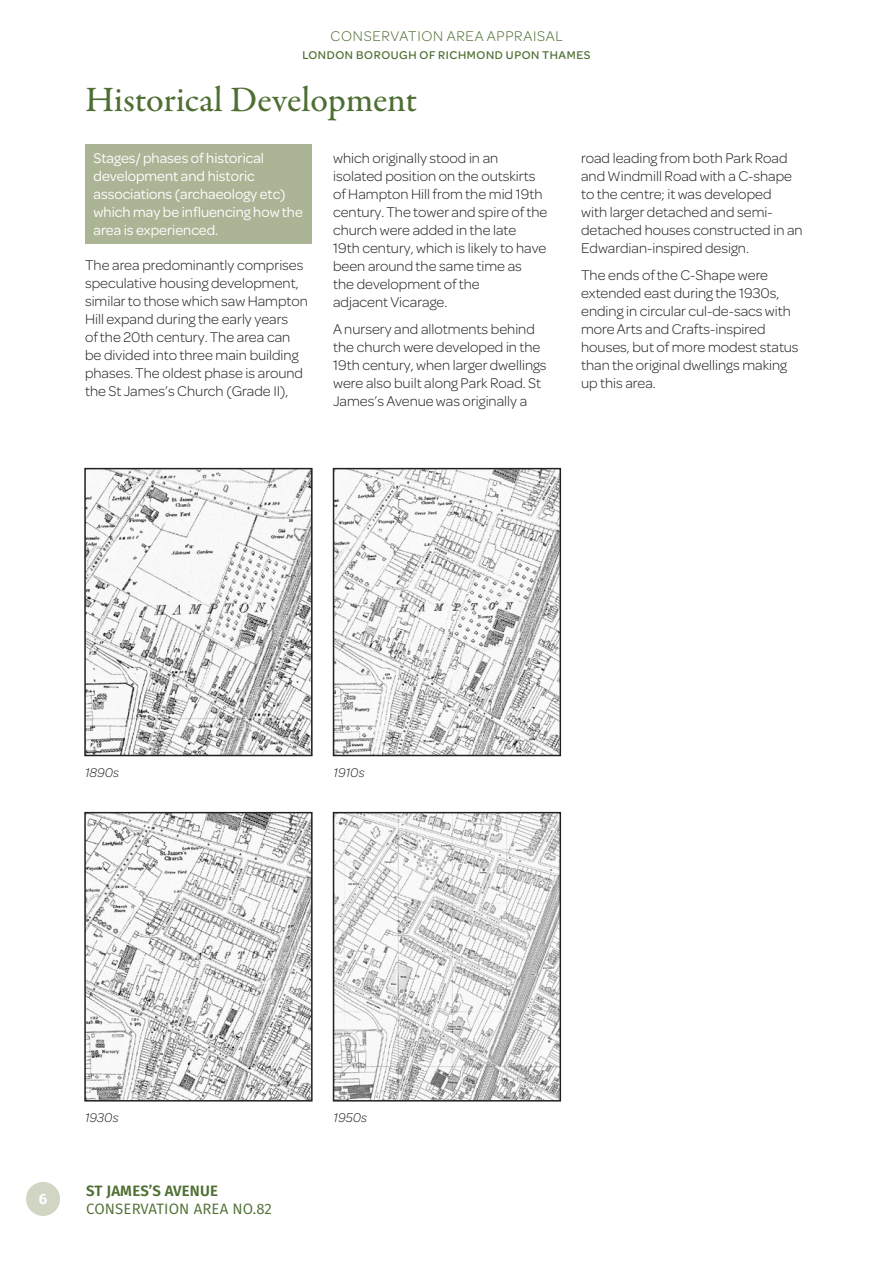
<style>
.page{position:relative;width:893px;height:1263px;background:#fff}
.page>*{position:absolute;margin:0;border:0;box-sizing:border-box;transform-origin:0 0}
.t1{font:500 36px "Garamond Premr Pro";letter-spacing:-.005em;color:#4e6f33}
.t2{font:300 15px/18px "Omnes";color:#231f20}
.t3{font:15px/18px "Omnes";color:#fff}
.t4{font:300 15px "Omnes";letter-spacing:.05em;color:#4e6f33}
.t5{font:15px "Fira Sans";letter-spacing:.01em;color:#4e6f33}
.t6{font:600 15px "Fira Sans";letter-spacing:.01em;color:#4e6f33}
.t7{font:700 15px "Fira Sans";color:#fff}
.t8{font:italic 300 13.5px "Omnes";color:#231f20}
.t9{font:500 12px "Omnes";letter-spacing:.05em;color:#4e6f33}
</style>
<div class="page">
<div style="left:26px;top:1182px;width:34px;height:34px;background:#d0d5c4;border-radius:50%"></div>
<div style="left:85px;top:145px;width:227px;height:99px;background:#acb496"></div>
<img style="left:87px;top:471px;width:223px;height:282px">
<div style="left:84px;top:468px;width:229px;height:288px;border:2px solid #231f20"></div>
<img style="left:336px;top:815px;width:222px;height:283px">
<div style="left:333px;top:812px;width:228px;height:289px;border:2px solid #231f20"></div>
<img style="left:336px;top:471px;width:222px;height:282px">
<div style="left:333px;top:468px;width:228px;height:288px;border:2px solid #231f20"></div>
<img style="left:87px;top:815px;width:223px;height:283px">
<div style="left:84px;top:812px;width:229px;height:289px;border:2px solid #231f20"></div>
<p class="t4" style="left:330px;top:26px;width:234px">CONSERVATION AREA APPRAISAL</p>
<p class="t9" style="left:302px;top:46px;width:290px">LONDON BOROUGH OF RICHMOND UPON THAMES</p>
<h1 class="t1" style="left:85px;top:78px;width:334px">Historical Development</h1>
<p class="t3" style="left:94px;top:148px;width:211px">Stages/ phases of historical development and historic associations (archaeology etc) which may be influencing how the area is experienced.</p>
<p class="t2" style="left:85px;top:255px;width:224px">The area predominantly comprises speculative housing development, similar to those which saw Hampton Hill expand during the early years<br>of the 20th century. The area can be divided into three main building phases. The oldest phase is around the St James’s Church (Grade II),</p>
<p class="t2" style="left:333px;top:148px;width:216px">which originally stood in an isolated position on the outskirts of Hampton Hill from the mid 19th century. The tower and spire of the church were added in the late<br>19th century, which is likely to have been around the same time as<br>the development of the<br>adjacent Vicarage.</p>
<p class="t2" style="left:333px;top:319px;width:215px">A nursery and allotments behind the church were developed in the 19th century, when larger dwellings were also built along Park Road. St James’s Avenue was originally a</p>
<p class="t2" style="left:581px;top:148px;width:223px">road leading from both Park Road and Windmill Road with a C-shape to the centre; it was developed<br>with larger detached and semi&shy;detached houses constructed in an<br>Edwardian-inspired design.</p>
<p class="t2" style="left:581px;top:265px;width:219px">The ends of the C-Shape were extended east during the 1930s, ending in circular cul-de-sacs with more Arts and Crafts-inspired houses, but of more modest status than the original dwellings making up this area.</p>
<p class="t8" style="left:85px;top:764px;width:36px">1890s</p>
<p class="t8" style="left:334px;top:764px;width:33px">1910s</p>
<p class="t7" style="left:39px;top:1188px;width:10px">6</p>
<p class="t8" style="left:85px;top:1109px;width:35px">1930s</p>
<p class="t6" style="left:86px;top:1180px;width:133px">ST JAMES’S AVENUE</p>
<p class="t5" style="left:86px;top:1198px;width:187px">CONSERVATION AREA NO.82</p>
<p class="t8" style="left:334px;top:1109px;width:35px">1950s</p>
</div>
